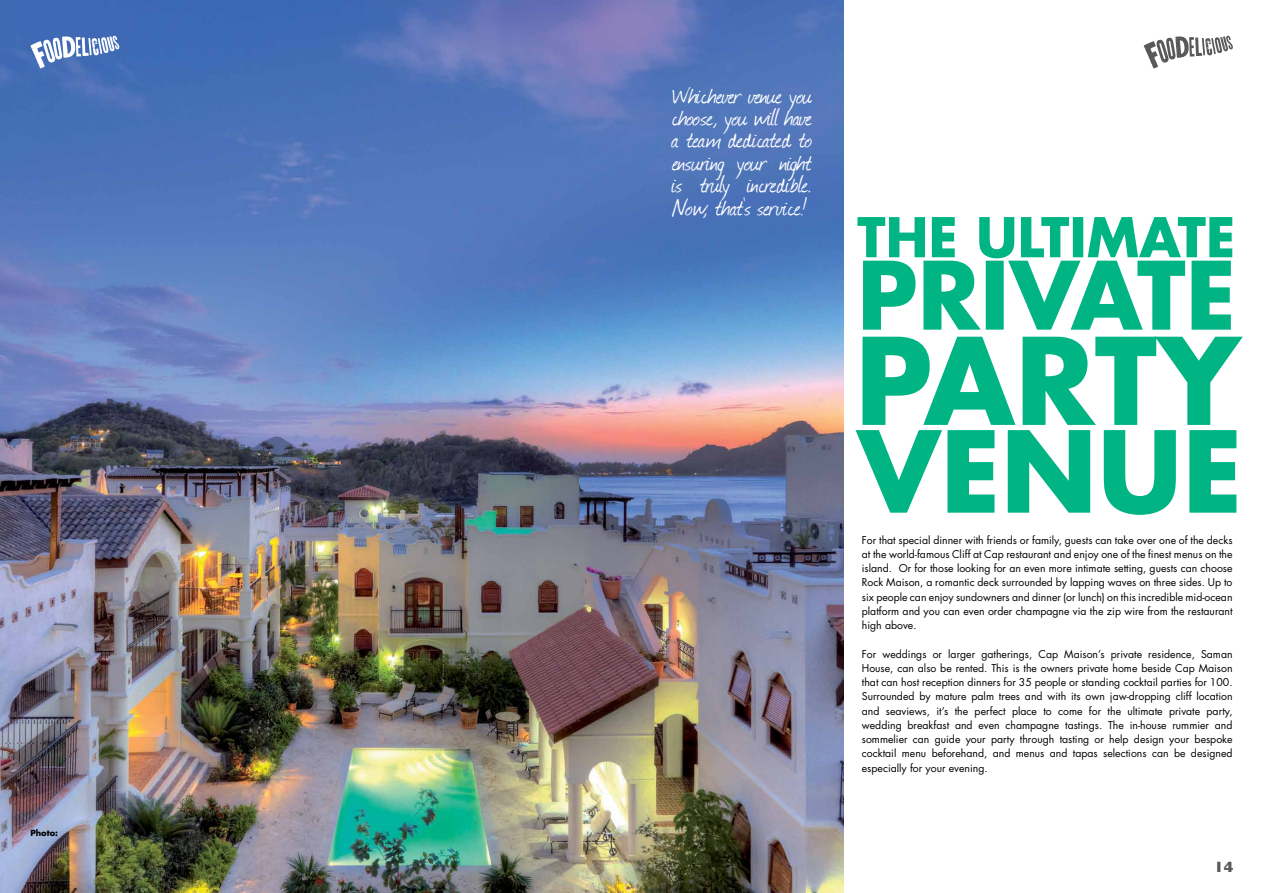
<style>
.page{position:relative;width:1263px;height:893px;background:#fff}
.page>*{position:absolute;margin:0;border:0;box-sizing:border-box;transform-origin:0 0}
.t1{font:28.5px/22.5px "Journal";color:#fff;text-align:justify}
.t2{font:800 15px "Humanist 521 BT";color:#58585a}
.t3{font:10.5px/14.2px "Futura";color:#000;text-align:justify}
.t4{font:700 8.25px "Futura";color:#000}
</style>
<div class="page">
<svg style="left:1143px;top:36px;width:90px;height:33px"></svg>
<img style="left:0;top:0;width:843px;height:893px">
<svg style="left:30px;top:36px;width:89px;height:32px"></svg>
<svg style="left:855px;top:337px;width:388px;height:178px"></svg>
<svg style="left:857px;top:217px;width:375px;height:113px"></svg>
<p class="t4" style="left:30px;top:827px;width:29px">Photo:</p>
<h1 class="t1" style="left:672px;top:83px;width:142px">Whichever venue you choose, you will have a team dedicated to ensuring your night is truly incredible.<br>Now, that’s service!</h1>
<p class="t3" style="left:862px;top:532px;width:372px">For that special dinner with friends or family, guests can take over one of the decks at the world-famous Cliff at Cap restaurant and enjoy one of the finest menus on the island. Or for those looking for an even more intimate setting, guests can choose Rock Maison, a romantic deck surrounded by lapping waves on three sides. Up to six people can enjoy sundowners and dinner (or lunch) on this incredible mid-ocean platform and you can even order champagne via the zip wire from the restaurant high above.</p>
<p class="t3" style="left:862px;top:646px;width:372px">For weddings or larger gatherings, Cap Maison’s private residence, Saman House, can also be rented. This is the owners private home beside Cap Maison that can host reception dinners for 35 people or standing cocktail parties for 100.<br>Surrounded by mature palm trees and with its own jaw-dropping cliff location and seaviews, it’s the perfect place to come for the ultimate private party, wedding breakfast and even champagne tastings. The in-house rummier and sommelier can guide your party through tasting or help design your bespoke cocktail menu beforehand, and menus and tapas selections can be designed especially for your evening.</p>
<h2 class="t2" style="left:1214px;top:858px;width:21px">14</h2>
</div>
